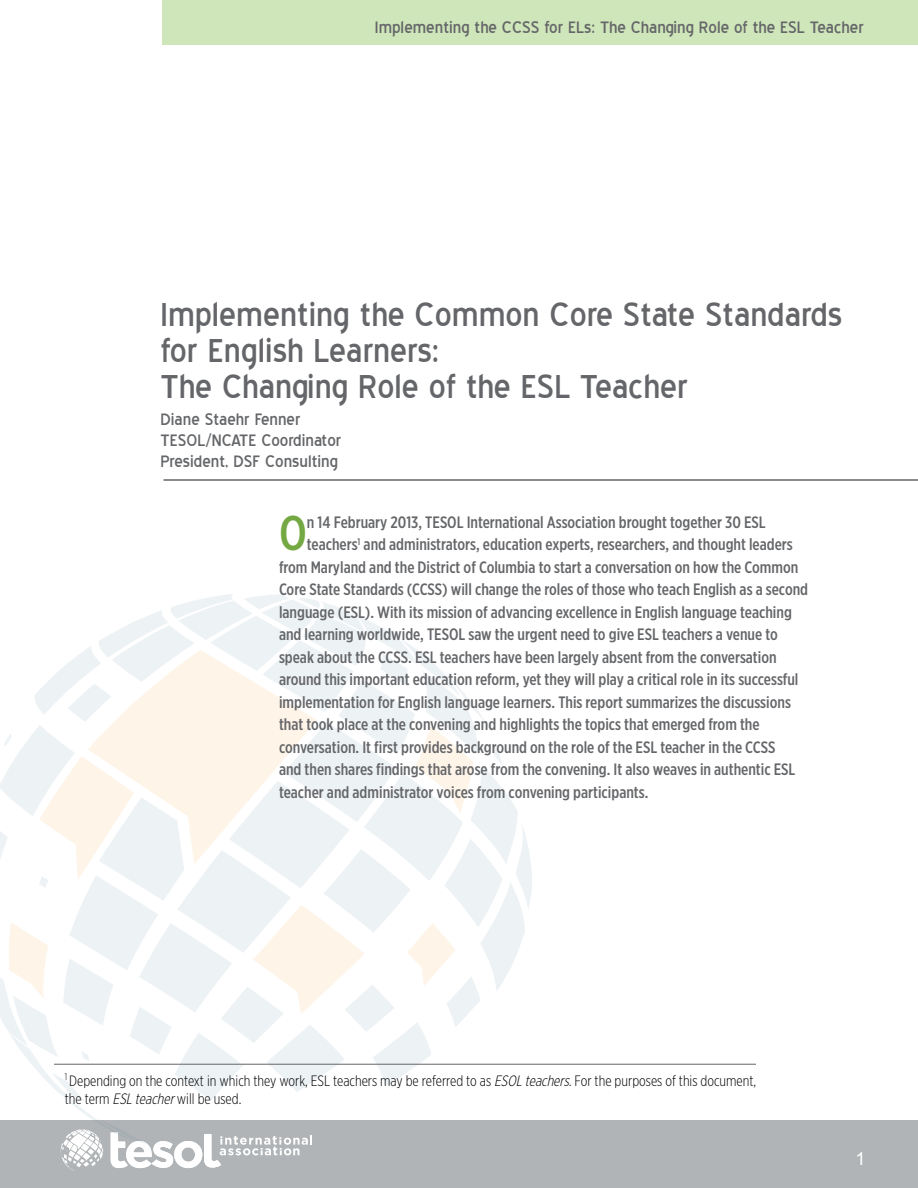
<style>
.page{position:relative;width:918px;height:1188px;background:#fff}
.page>*{position:absolute;margin:0;border:0;box-sizing:border-box;transform-origin:0 0}
.t1{font:500 48.6px "Gotham X Narrow";color:#73a842}
.t2{font:42px/36px "Blue Highway";color:#656669}
.t3{font:21px/21px "Blue Highway";color:#656669}
.t4{font:18px "Arial";color:#fff}
.t5{font:500 16.5px "Gotham X Narrow";color:#656669}
.t6{font:300 15px/18px "Gotham X Narrow";color:#000}
.s1{font-style:italic}
</style>
<div class="page">
<div style="left:162px;top:0;width:756px;height:45px;background:#cee6b9"></div>
<div style="left:0;top:1120px;width:918px;height:68px;background:#b1b4b6"></div>
<svg style="left:0;top:594px;width:532px;height:577px"></svg>
<hr style="left:164px;top:479px;width:754px;height:2px;background:#656669">
<hr style="left:54px;top:1064px;width:702px;height:1px;background:#656669">
<p class="t3" style="left:375px;top:18px;width:491px">Implementing the CCSS for ELs: The Changing Role of the ESL Teacher</p>
<h2 class="t2" style="left:160px;top:297px;width:683px">Implementing the Common Core State Standards for English Learners:<br>The Changing Role of the ESL Teacher</h2>
<p class="t3" style="left:160px;top:409px;width:183px">Diane Staehr Fenner<br>TESOL/NCATE Coordinator<br>President, DSF Consulting</p>
<h1 class="t1" style="left:279px;top:503px;width:29px">O</h1>
<p class="t5" style="left:307px;top:512px;width:460px">n 14 February 2013, TESOL International Association brought together 30 ESL</p>
<p class="t5" style="left:307px;top:534px;width:487px">teachers<sup>1</sup> and administrators, education experts, researchers, and thought leaders</p>
<p class="t5" style="left:279px;top:557px;width:521px">from Maryland and the District of Columbia to start a conversation on how the Common</p>
<p class="t5" style="left:279px;top:579px;width:531px">Core State Standards (CCSS) will change the roles of those who teach English as a second</p>
<p class="t5" style="left:279px;top:602px;width:514px">language (ESL). With its mission of advancing excellence in English language teaching</p>
<p class="t5" style="left:279px;top:624px;width:500px">and learning worldwide, TESOL saw the urgent need to give ESL teachers a venue to</p>
<p class="t5" style="left:279px;top:647px;width:499px">speak about the CCSS. ESL teachers have been largely absent from the conversation</p>
<p class="t5" style="left:279px;top:669px;width:521px">around this important education reform, yet they will play a critical role in its successful</p>
<p class="t5" style="left:279px;top:692px;width:513px">implementation for English language learners. This report summarizes the discussions</p>
<p class="t5" style="left:279px;top:714px;width:482px">that took place at the convening and highlights the topics that emerged from the</p>
<p class="t5" style="left:279px;top:737px;width:498px">conversation. It first provides background on the role of the ESL teacher in the CCSS</p>
<p class="t5" style="left:279px;top:759px;width:518px">and then shares findings that arose from the convening. It also weaves in authentic ESL</p>
<p class="t5" style="left:279px;top:782px;width:371px">teacher and administrator voices from convening participants.</p>
<p class="t6" style="left:65px;top:1071px;width:693px"><sup>1</sup> Depending on the context in which they work, ESL teachers may be referred to as <span class="s1">ESOLteachers.</span>For the purposes of this document, the term <span class="s1">ESLteacher</span>will be used.</p>
<p class="t4" style="left:855px;top:1147px;width:12px">1</p>
</div>
